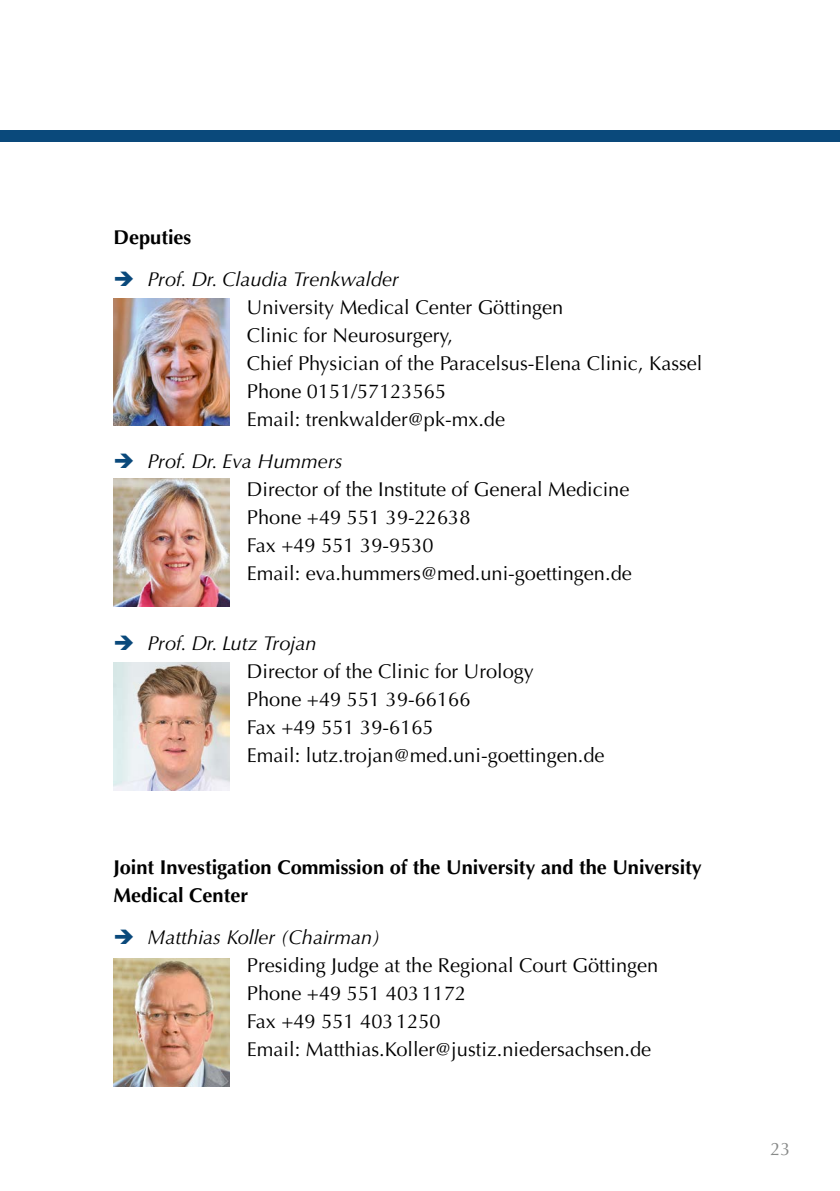
<style>
.page{position:relative;width:840px;height:1191px;background:#fff}
.page>*{position:absolute;margin:0;border:0;box-sizing:border-box;transform-origin:0 0}
.Fließ_ohne{font:20px/28px "Optima LT";color:#000}
.Fließ_kursiv{font:italic 20px "Optima LT";color:#000}
.Fließ_Bold_schwarz{font:700 20px/28px "Optima LT";color:#000}
.t1{font:18px "Optima LT";color:#878988}
.s1{color:#0a497b}
</style>
<div class="page">
<div style="left:0;top:130px;width:839px;height:12px;background:#0a497b"></div>
<img style="left:113px;top:478px;width:117px;height:128px">
<img style="left:113px;top:298px;width:117px;height:128px">
<img style="left:113px;top:663px;width:117px;height:127px">
<img style="left:113px;top:958px;width:117px;height:128px">
<p class="Fließ_Bold_schwarz" style="left:113px;top:223px;width:79px">Deputies</p>
<p class="Fließ_kursiv" style="left:113px;top:267px;width:287px"><span class="s1">➔</span> Prof. Dr. Claudia Trenkwalder</p>
<p class="Fließ_ohne" style="left:247px;top:293px;width:318px">University Medical Center Göttingen</p>
<p class="Fließ_ohne" style="left:247px;top:321px;width:457px">Clinic for Neurosurgery,<br>Chief Physician of the Paracelsus-Elena Clinic, Kassel</p>
<p class="Fließ_ohne" style="left:247px;top:377px;width:201px">Phone 0151/57123565</p>
<p class="Fließ_ohne" style="left:247px;top:405px;width:259px">Email: trenkwalder@pk-mx.de</p>
<p class="Fließ_kursiv" style="left:113px;top:449px;width:230px"><span class="s1">➔</span> Prof. Dr. Eva Hummers</p>
<p class="Fließ_ohne" style="left:247px;top:475px;width:384px">Director of the Institute of General Medicine</p>
<p class="Fließ_ohne" style="left:247px;top:503px;width:225px">Phone +49 551 39-22638</p>
<p class="Fließ_ohne" style="left:247px;top:531px;width:188px">Fax +49 551 39-9530</p>
<p class="Fließ_ohne" style="left:247px;top:559px;width:386px">Email: eva.hummers@med.uni-goettingen.de</p>
<p class="Fließ_kursiv" style="left:113px;top:631px;width:204px"><span class="s1">➔</span> Prof. Dr. Lutz Trojan</p>
<p class="Fließ_ohne" style="left:247px;top:657px;width:288px">Director of the Clinic for Urology</p>
<p class="Fließ_ohne" style="left:247px;top:685px;width:225px">Phone +49 551 39-66166</p>
<p class="Fließ_ohne" style="left:247px;top:713px;width:188px">Fax +49 551 39-6165</p>
<p class="Fließ_ohne" style="left:247px;top:741px;width:359px">Email: lutz.trojan@med.uni-goettingen.de</p>
<p class="Fließ_Bold_schwarz" style="left:113px;top:853px;width:589px">Joint Investigation Commission of the University and the University<br>Medical Center</p>
<p class="Fließ_kursiv" style="left:113px;top:925px;width:268px"><span class="s1">➔</span> Matthias Koller (Chairman)</p>
<p class="Fließ_ohne" style="left:247px;top:951px;width:412px">Presiding Judge at the Regional Court Göttingen</p>
<p class="Fließ_ohne" style="left:247px;top:979px;width:221px">Phone +49 551 4031172</p>
<p class="Fließ_ohne" style="left:247px;top:1007px;width:195px">Fax +49 551 4031250</p>
<p class="Fließ_ohne" style="left:247px;top:1035px;width:405px">Email: Matthias.Koller@justiz.niedersachsen.de</p>
<p class="t1" style="left:770px;top:1138px;width:22px">23</p>
</div>
